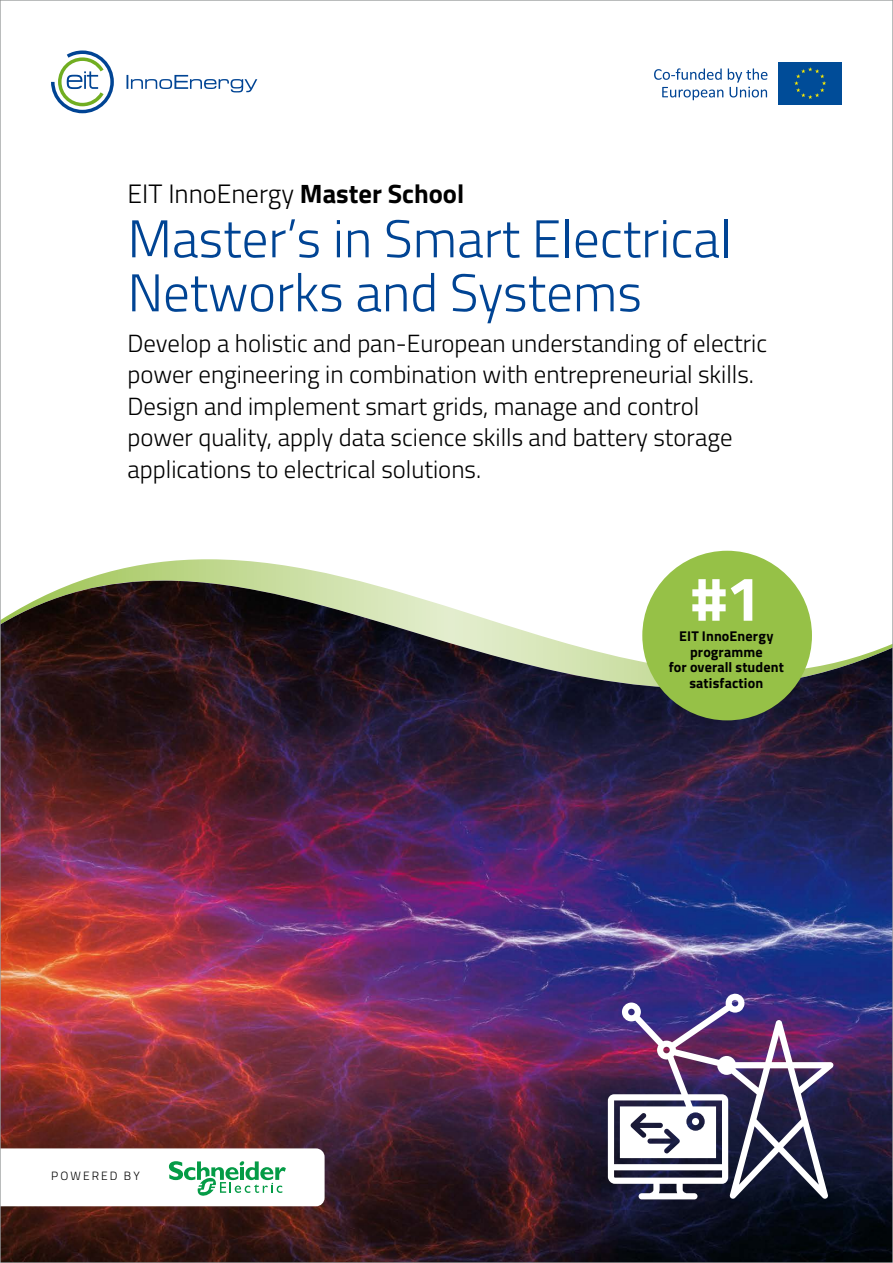
<style>
.page{position:relative;width:893px;height:1263px;background:#fff}
.page>*{position:absolute;margin:0;border:0;box-sizing:border-box;transform-origin:0 0}
.t1{font:700 63px "Titillium";color:#fff}
.t2{font:300 53.1px/54px "Titillium";color:#004494}
.t3{font:300 26.55px "Titillium";color:#000}
.t4{font:300 24.75px/31.5px "Titillium";color:#000}
.t5{font:700 14.1px/15.8px "Titillium";letter-spacing:.01em;color:#000;text-align:center}
.t6{font:300 12px "Titillium";letter-spacing:.17em;color:#000}
.s1{font-weight:700}
</style>
<div class="page">
<svg style="left:80px;top:550px;width:711px;height:31px"></svg>
<img style="left:2px;top:581px;width:889px;height:680px">
<img style="left:608px;top:993px;width:226px;height:206px">
<svg style="left:51px;top:50px;width:206px;height:63px"></svg>
<div style="left:778px;top:62px;width:64px;height:42px;background:#004c98"></div>
<svg style="left:794px;top:67px;width:32px;height:32px"></svg>
<svg style="left:654px;top:68px;width:113px;height:32px"></svg>
<div style="left:642px;top:551px;width:170px;height:169px;background:#96c147;border-radius:50%"></div>
<svg style="left:2px;top:1148px;width:323px;height:58px"></svg>
<p class="t3" style="left:128px;top:175px;width:338px">EIT InnoEnergy <span class="s1">Master School</span></p>
<h2 class="t2" style="left:128px;top:209px;width:606px">Master’s in Smart Electrical<br>Networks and Systems</h2>
<p class="t4" style="left:128px;top:326px;width:641px">Develop a holistic and pan-European understanding of electric power engineering in combination with entrepreneurial skills.<br>Design and implement smart grids, manage and control power quality, apply data science skills and battery storage applications to electrical solutions.</p>
<p class="t6" style="left:51px;top:1167px;width:90px">POWERED BY</p>
<h1 class="t1" style="left:691px;top:550px;width:71px">#1</h1>
<p class="t5" style="left:669px;top:627px;width:117px">EIT InnoEnergy programme<br>for overall student satisfaction</p>
</div>
